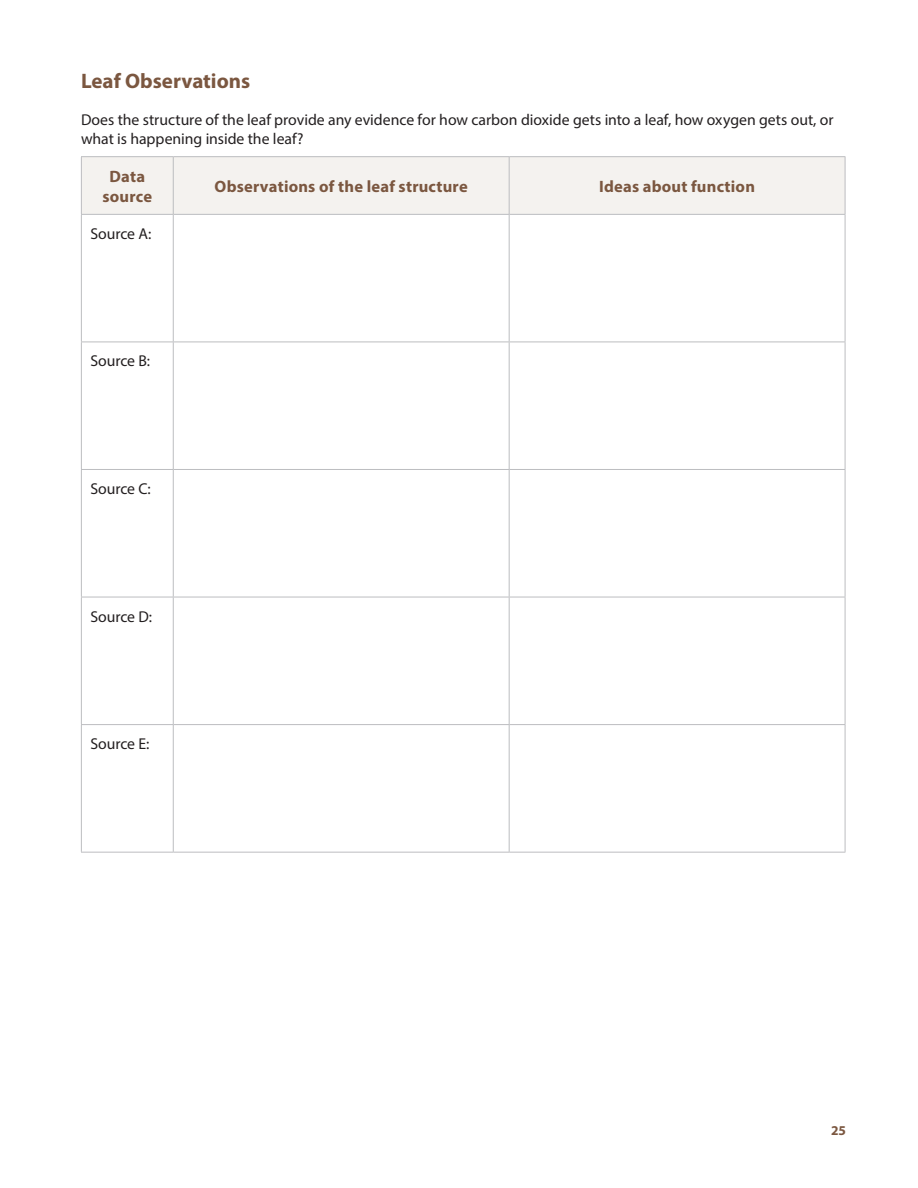
<style>
.page{position:relative;width:918px;height:1188px;background:#fff}
.page>*{position:absolute;margin:0;border:0;box-sizing:border-box;transform-origin:0 0}
.t1{font:700 21px "Myriad Pro";color:#7b5740}
.t2{font:700 16.5px/19.8px "Myriad Pro";letter-spacing:.01em;color:#7b5740;text-align:center}
.t3{font:15.75px/18.9px "Myriad Pro";color:#231f20}
.t4{font:700 13.5px "Myriad Pro";color:#7b5740}
</style>
<div class="page">
<div style="left:82px;top:157px;width:763px;height:57px;background:#f4f2ef"></div>
<hr style="left:173px;top:157px;width:1px;height:57px;background:#bcbdc0">
<hr style="left:509px;top:157px;width:1px;height:57px;background:#bcbdc0">
<hr style="left:173px;top:215px;width:1px;height:127px;background:#bcbdc0">
<hr style="left:509px;top:215px;width:1px;height:127px;background:#bcbdc0">
<hr style="left:81px;top:342px;width:92px;height:1px;background:#bcbdc0">
<hr style="left:173px;top:342px;width:336px;height:1px;background:#bcbdc0">
<hr style="left:173px;top:342px;width:1px;height:127px;background:#bcbdc0">
<hr style="left:509px;top:342px;width:336px;height:1px;background:#bcbdc0">
<hr style="left:509px;top:342px;width:1px;height:127px;background:#bcbdc0">
<hr style="left:81px;top:469px;width:92px;height:1px;background:#bcbdc0">
<hr style="left:173px;top:469px;width:336px;height:1px;background:#bcbdc0">
<hr style="left:173px;top:470px;width:1px;height:127px;background:#bcbdc0">
<hr style="left:509px;top:469px;width:336px;height:1px;background:#bcbdc0">
<hr style="left:509px;top:470px;width:1px;height:127px;background:#bcbdc0">
<hr style="left:81px;top:597px;width:92px;height:1px;background:#bcbdc0">
<hr style="left:173px;top:597px;width:336px;height:1px;background:#bcbdc0">
<hr style="left:173px;top:597px;width:1px;height:127px;background:#bcbdc0">
<hr style="left:509px;top:597px;width:336px;height:1px;background:#bcbdc0">
<hr style="left:509px;top:597px;width:1px;height:127px;background:#bcbdc0">
<hr style="left:81px;top:724px;width:92px;height:1px;background:#bcbdc0">
<hr style="left:173px;top:724px;width:336px;height:1px;background:#bcbdc0">
<hr style="left:173px;top:725px;width:1px;height:127px;background:#bcbdc0">
<hr style="left:509px;top:724px;width:336px;height:1px;background:#bcbdc0">
<hr style="left:509px;top:725px;width:1px;height:127px;background:#bcbdc0">
<hr style="left:81px;top:156px;width:92px;height:1px;background:#bcbdc0">
<hr style="left:81px;top:157px;width:1px;height:57px;background:#bcbdc0">
<hr style="left:173px;top:156px;width:336px;height:1px;background:#bcbdc0">
<hr style="left:509px;top:156px;width:336px;height:1px;background:#bcbdc0">
<hr style="left:845px;top:157px;width:1px;height:57px;background:#bcbdc0">
<hr style="left:81px;top:214px;width:92px;height:1px;background:#bcbdc0">
<hr style="left:81px;top:215px;width:1px;height:127px;background:#bcbdc0">
<hr style="left:173px;top:214px;width:336px;height:1px;background:#bcbdc0">
<hr style="left:509px;top:214px;width:336px;height:1px;background:#bcbdc0">
<hr style="left:845px;top:215px;width:1px;height:127px;background:#bcbdc0">
<hr style="left:81px;top:342px;width:1px;height:127px;background:#bcbdc0">
<hr style="left:845px;top:342px;width:1px;height:127px;background:#bcbdc0">
<hr style="left:81px;top:470px;width:1px;height:127px;background:#bcbdc0">
<hr style="left:845px;top:470px;width:1px;height:127px;background:#bcbdc0">
<hr style="left:81px;top:597px;width:1px;height:127px;background:#bcbdc0">
<hr style="left:845px;top:597px;width:1px;height:127px;background:#bcbdc0">
<hr style="left:81px;top:725px;width:1px;height:127px;background:#bcbdc0">
<hr style="left:845px;top:725px;width:1px;height:127px;background:#bcbdc0">
<hr style="left:81px;top:852px;width:92px;height:1px;background:#bcbdc0">
<hr style="left:173px;top:852px;width:336px;height:1px;background:#bcbdc0">
<hr style="left:509px;top:852px;width:336px;height:1px;background:#bcbdc0">
<h1 class="t1" style="left:81px;top:73px;width:171px">Leaf Observations</h1>
<p class="t3" style="left:81px;top:111px;width:754px">Does the structure of the leaf provide any evidence for how carbon dioxide gets into a leaf, how oxygen gets out, or what is happening inside the leaf?</p>
<p class="t2" style="left:103px;top:168px;width:51px">Data source</p>
<p class="t2" style="left:215px;top:178px;width:255px">Observations of the leaf structure</p>
<p class="t2" style="left:599px;top:178px;width:157px">Ideas about function</p>
<p class="t3" style="left:90px;top:226px;width:63px">Source A:</p>
<p class="t3" style="left:90px;top:353px;width:61px">Source B:</p>
<p class="t3" style="left:90px;top:481px;width:62px">Source C:</p>
<p class="t3" style="left:90px;top:608px;width:63px">Source D:</p>
<p class="t3" style="left:90px;top:736px;width:61px">Source E:</p>
<p class="t4" style="left:831px;top:1125px;width:16px">25</p>
</div>
